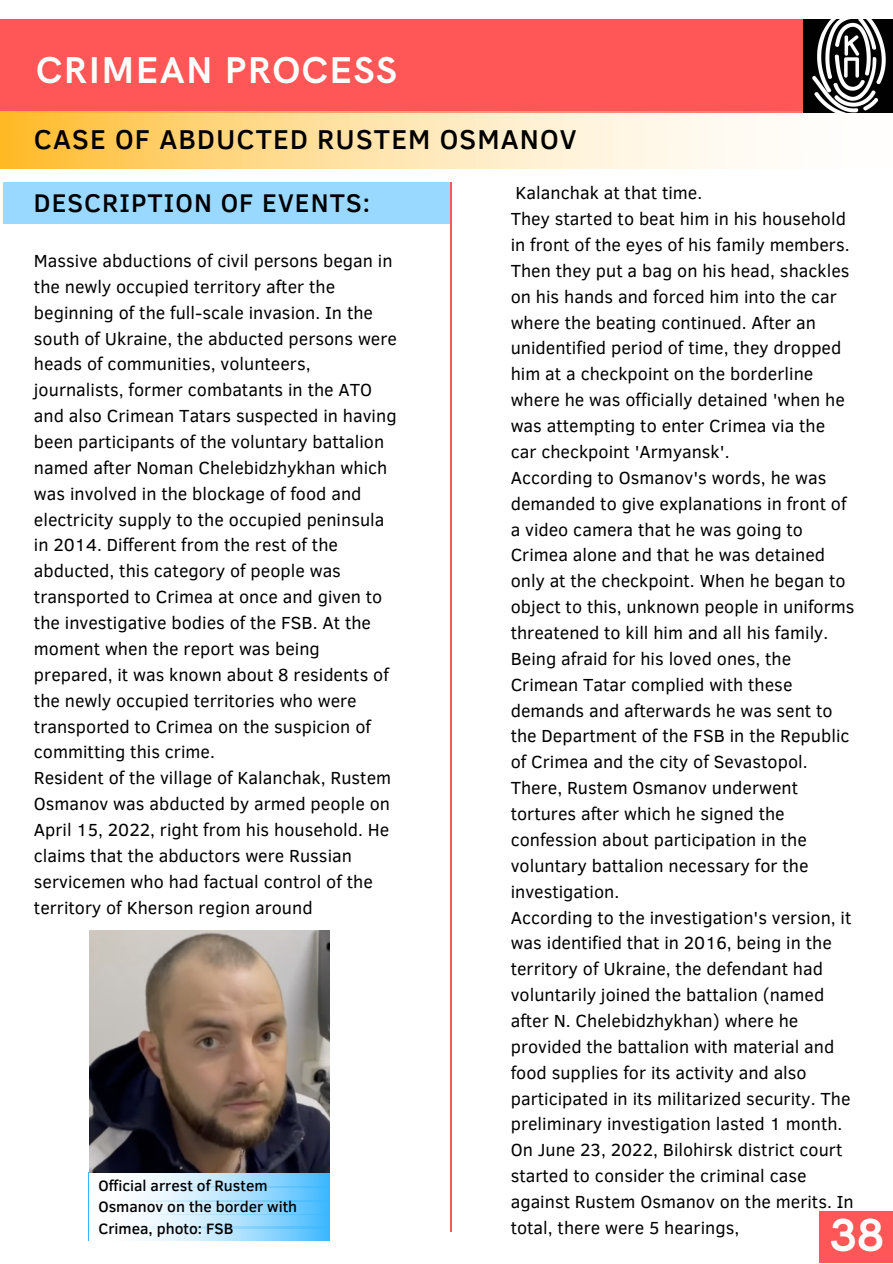
<style>
.page{position:relative;width:893px;height:1264px;background:#fff}
.page>*{position:absolute;margin:0;border:0;box-sizing:border-box;transform-origin:0 0}
.t1{font:700 46.35px "HK Grotesk";color:#fff}
.t2{font:700 37.5px "HK Grotesk";letter-spacing:.04em;color:#fff}
.t3{font:500 27.9px "Clear Sans";letter-spacing:.04em;color:#000}
.t4{font:500 26.25px "Clear Sans";letter-spacing:.04em;color:#000}
.t5{font:18px/25.8px "Clear Sans";color:#000}
.t6{font:500 15.45px/21.3px "Clear Sans";color:#000}
</style>
<div class="page">
<div style="left:0;top:19px;width:892px;height:94px;background:#ff5757"></div>
<hr style="left:450px;top:183px;width:1px;height:1048px;background:#ff5757">
<svg style="left:0;top:111px;width:892px;height:58px"></svg>
<img style="left:803px;top:20px;width:89px;height:92px">
<div style="left:3px;top:182px;width:447px;height:42px;background:#99d9ff"></div>
<svg style="left:89px;top:1172px;width:240px;height:14px"></svg>
<svg style="left:127px;top:1186px;width:202px;height:14px;background:#aee0ff"></svg>
<svg style="left:121px;top:1200px;width:208px;height:14px"></svg>
<svg style="left:127px;top:1214px;width:202px;height:12px;background:#aee1ff"></svg>
<svg style="left:127px;top:1226px;width:202px;height:14px;background:#ace0ff"></svg>
<div style="left:819px;top:1211px;width:73px;height:51px;background:#ff5757"></div>
<img style="left:89px;top:930px;width:241px;height:242px">
<p class="t2" style="left:36px;top:50px;width:362px">CRIMEAN PROCESS</p>
<p class="t3" style="left:34px;top:119px;width:544px">CASE OF ABDUCTED RUSTEM OSMANOV</p>
<p class="t4" style="left:34px;top:184px;width:337px">DESCRIPTION OF EVENTS:</p>
<p class="t5" style="left:34px;top:247px;width:364px">Massive abductions of civil persons began in the newly occupied territory after the beginning of the full-scale invasion. In the south of Ukraine, the abducted persons were heads of communities, volunteers, journalists, former combatants in the ATO and also Crimean Tatars suspected in having been participants of the voluntary battalion named after Noman Chelebidzhykhan which was involved in the blockage of food and electricity supply to the occupied peninsula in 2014. Different from the rest of the abducted, this category of people was transported to Crimea at once and given to the investigative bodies of the FSB. At the moment when the report was being prepared, it was known about 8 residents of the newly occupied territories who were transported to Crimea on the suspicion of committing this crime.</p>
<p class="t5" style="left:34px;top:764px;width:359px">Resident of the village of Kalanchak, Rustem Osmanov was abducted by armed people on April 15, 2022, right from his household. He claims that the abductors were Russian servicemen who had factual control of the territory of Kherson region around</p>
<p class="t6" style="left:98px;top:1174px;width:200px">Official arrest of Rustem<br>Osmanov on the border with<br>Crimea, photo: FSB</p>
<p class="t5" style="left:515px;top:179px;width:188px">Kalanchak at that time.</p>
<p class="t5" style="left:510px;top:205px;width:340px">They started to beat him in his household in front of the eyes of his family members.<br>Then they put a bag on his head, shackles on his hands and forced him into the car where the beating continued. After an unidentified period of time, they dropped him at a checkpoint on the borderline where he was officially detained 'when he was attempting to enter Crimea via the car checkpoint 'Armyansk'.</p>
<p class="t5" style="left:510px;top:463px;width:345px">According to Osmanov's words, he was demanded to give explanations in front of a video camera that he was going to Crimea alone and that he was detained only at the checkpoint. When he began to object to this, unknown people in uniforms threatened to kill him and all his family.<br>Being afraid for his loved ones, the Crimean Tatar complied with these demands and afterwards he was sent to the Department of the FSB in the Republic of Crimea and the city of Sevastopol.<br>There, Rustem Osmanov underwent tortures after which he signed the confession about participation in the voluntary battalion necessary for the investigation.</p>
<p class="t5" style="left:510px;top:903px;width:342px">According to the investigation's version, it was identified that in 2016, being in the territory of Ukraine, the defendant had voluntarily joined the battalion (named after N. Chelebidzhykhan) where he provided the battalion with material and food supplies for its activity and also participated in its militarized security. The preliminary investigation lasted 1 month.</p>
<p class="t5" style="left:510px;top:1136px;width:344px">On June 23, 2022, Bilohirsk district court started to consider the criminal case against Rustem Osmanov on the merits. In total, there were 5 hearings,</p>
<p class="t1" style="left:830px;top:1209px;width:55px">38</p>
</div>
